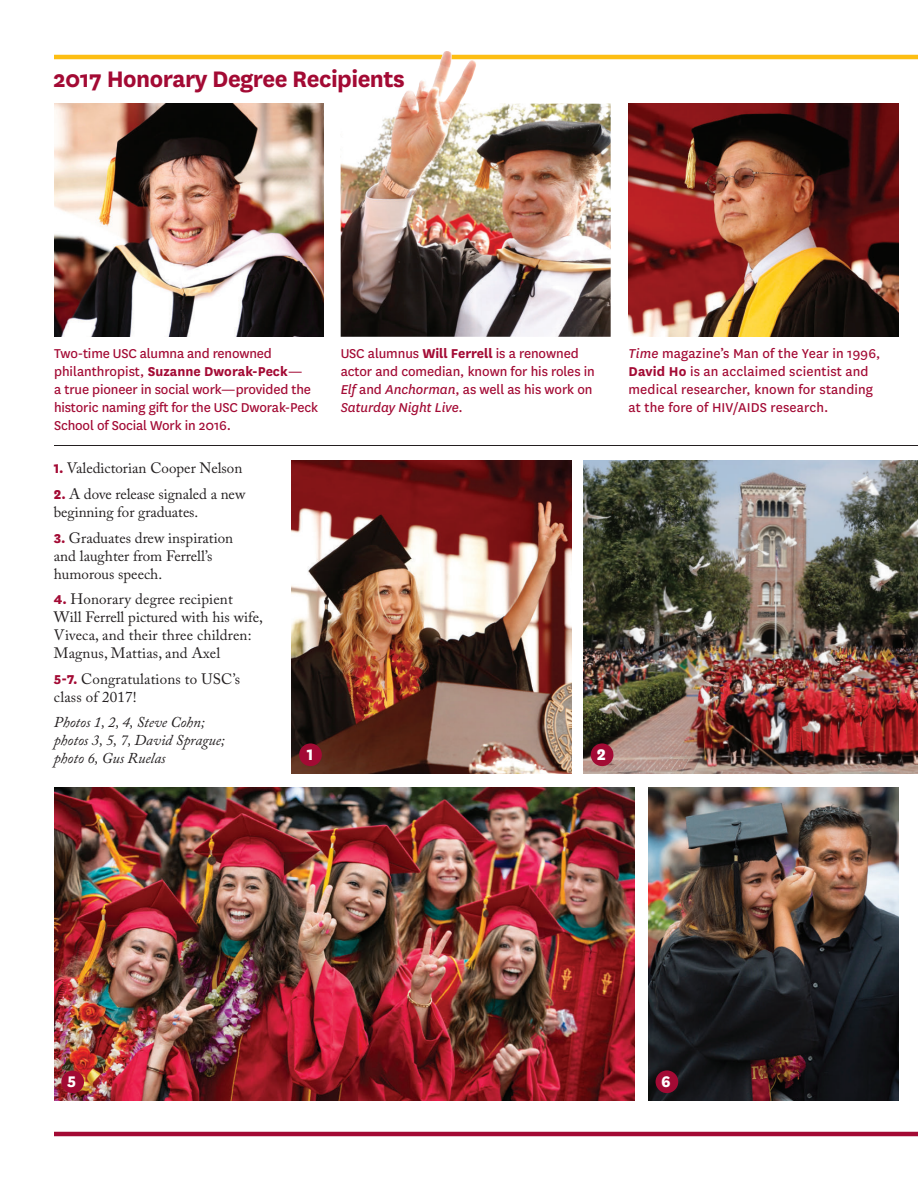
<style>
.page{position:relative;width:918px;height:1188px;background:#fff}
.page>*{position:absolute;margin:0;border:0;box-sizing:border-box;transform-origin:0 0}
.t1{font:700 26.25px "National";letter-spacing:-.02em;color:#a30a34}
.t2{font:800 18px "National";color:#fff}
.NEW_CAPTION_Cas_Reg{font:15px/18px "National";letter-spacing:-.005em;color:#a30a34}
.NEW_CAPTION_Cas_Reg-2{font:15px/18px "Adobe Caslon Pro";color:#231f20}
.Photo_Credit_Caslon{font:italic 15px/18px "Adobe Caslon Pro";color:#231f20}
.s1{font-weight:700}
.s2{font-style:italic}
.s3{font-family:"National";font-weight:800;color:#a30a34}
</style>
<div class="page">
<hr style="left:54px;top:55px;width:864px;height:4px;background:#fdbe12">
<img style="left:54px;top:104px;width:270px;height:233px">
<img style="left:341px;top:51px;width:270px;height:286px">
<img style="left:629px;top:104px;width:270px;height:233px">
<img style="left:292px;top:460px;width:279px;height:314px">
<img style="left:583px;top:460px;width:335px;height:314px">
<img style="left:54px;top:788px;width:580px;height:313px">
<img style="left:648px;top:788px;width:251px;height:313px">
<div style="left:299px;top:743px;width:23px;height:23px;background:#a30a34;border-radius:50%"></div>
<div style="left:61px;top:1071px;width:23px;height:22px;background:#a30a34;border-radius:50%"></div>
<div style="left:656px;top:1070px;width:22px;height:23px;background:#a30a34;border-radius:50%"></div>
<div style="left:591px;top:743px;width:22px;height:23px;background:#a30a34;border-radius:50%"></div>
<hr style="left:54px;top:445px;width:864px;height:1px;background:#231f20">
<hr style="left:54px;top:1132px;width:864px;height:4px;background:#a30a34">
<p class="t1" style="left:53px;top:60px;width:353px">2017 Honorary Degree Recipients</p>
<p class="NEW_CAPTION_Cas_Reg" style="left:54px;top:343px;width:266px">Two-time USC alumna and renowned philanthropist, <span class="s1">Suzanne Dworak-Peck</span>—<br>a true pioneer in social work—provided the historic naming gift for the USC Dworak-Peck School of Social Work in 2016.</p>
<p class="NEW_CAPTION_Cas_Reg" style="left:341px;top:343px;width:256px">USC alumnus <span class="s1">Will Ferrell</span> is a renowned actor and comedian, known for his roles in <span class="s2">Elf</span> and <span class="s2">Anchorman</span>, as well as his work on <span class="s2">Saturday Night Live</span>.</p>
<p class="NEW_CAPTION_Cas_Reg" style="left:629px;top:343px;width:253px"><span class="s2">Time</span> magazine’s Man of the Year in 1996, <span class="s1">David Ho</span> is an acclaimed scientist and medical researcher, known for standing at the fore of HIV/AIDS research.</p>
<p class="NEW_CAPTION_Cas_Reg-2" style="left:54px;top:459px;width:190px"><span class="s3">1.</span> Valedictorian Cooper Nelson</p>
<p class="NEW_CAPTION_Cas_Reg-2" style="left:54px;top:485px;width:193px"><span class="s3">2.</span> A dove release signaled a new beginning for graduates.</p>
<p class="NEW_CAPTION_Cas_Reg-2" style="left:54px;top:528px;width:181px"><span class="s3">3.</span> Graduates drew inspiration and laughter from Ferrell’s humorous speech.</p>
<p class="NEW_CAPTION_Cas_Reg-2" style="left:54px;top:590px;width:211px"><span class="s3">4.</span> Honorary degree recipient<br>Will Ferrell pictured with his wife,<br>Viveca, and their three children:<br>Magnus, Mattias, and Axel</p>
<p class="NEW_CAPTION_Cas_Reg-2" style="left:54px;top:670px;width:188px"><span class="s3">5-7.</span> Congratulations to USC’s class of 2017!</p>
<p class="Photo_Credit_Caslon" style="left:54px;top:713px;width:173px">Photos 1, 2, 4, Steve Cohn; photos 3, 5, 7, David Sprague; photo 6, Gus Ruelas</p>
<p class="t2" style="left:307px;top:741px;width:8px">1</p>
<p class="t2" style="left:597px;top:741px;width:11px">2</p>
<p class="t2" style="left:67px;top:1069px;width:11px">5</p>
<p class="t2" style="left:661px;top:1068px;width:11px">6</p>
</div>
